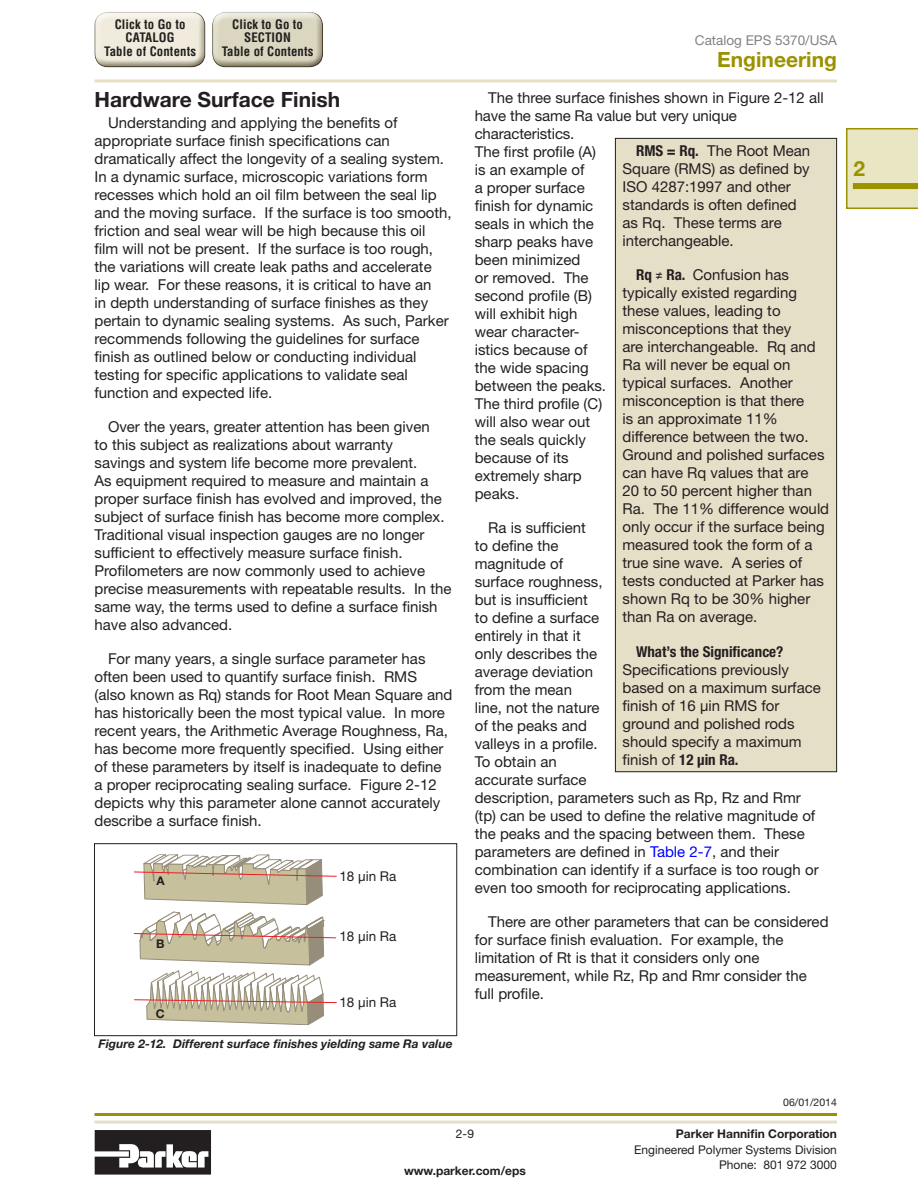
<style>
.page{position:relative;width:918px;height:1188px;background:#fff}
.page>*{position:absolute;margin:0;border:0;box-sizing:border-box;transform-origin:0 0}
.t1{font:700 21px "Helvetica Neue LT Std";color:#231f20}
.t2{font:700 21px "Helvetica Neue LT Std";color:#9c9200}
.t3{font:15px/18px "Helvetica Neue LT Std";color:#231f20}
.t4{font:700 condensed 15px "Helvetica Neue LT Std";color:#231f20}
.t5{font:13.5px "Helvetica Neue LT Std";color:#231f20}
.t6{font:13.5px "Helvetica Neue LT Std";color:#808285}
.t7{font:700 condensed 12.75px/13.5px "Helvetica";letter-spacing:.01em;color:#231f20;text-align:center}
.t8{font:italic 700 12px "Helvetica Neue LT Std";color:#231f20}
.t9{font:12px/15.3px "Helvetica Neue LT Std";color:#231f20;text-align:right}
.t10{font:700 12px "Helvetica Neue LT Std";color:#231f20}
.t11{font:10.5px "Helvetica Neue LT Std";color:#231f20}
.s1{color:#00f}
.s2{font-weight:700;font-stretch:condensed}
</style>
<div class="page">
<hr style="left:94px;top:1121px;width:743px;height:3px;background:#e6dfc8">
<hr style="left:94px;top:1113px;width:743px;height:3px;background:#9c9200">
<svg style="left:95px;top:1130px;width:116px;height:45px"></svg>
<svg style="left:846px;top:128px;width:72px;height:81px;background:#e4e0b7"></svg>
<div style="left:853px;top:183px;width:65px;height:6px;background:#9c9200"></div>
<div style="left:91px;top:13px;width:122px;height:57px;background:#60553e;opacity:.75"></div>
<div style="left:205px;top:4px;width:122px;height:61px;background:#fff"></div>
<div style="left:208px;top:13px;width:123px;height:57px;background:#60553e;opacity:.75"></div>
<hr style="left:94px;top:79px;width:743px;height:3px;background:#e6dfc8">
<div style="left:615px;top:138px;width:222px;height:634px;background:#e6dfc8"></div>
<div style="left:615px;top:138px;width:222px;height:634px;border:1px solid #231f20"></div>
<div style="left:94px;top:843px;width:363px;height:193px;border:1px solid #231f20"></div>
<svg style="left:133px;top:854px;width:204px;height:171px"></svg>
<p class="t7" style="left:104px;top:17px;width:93px">Click to Go to<br>CATALOG<br>Table of Contents</p>
<p class="t7" style="left:222px;top:17px;width:93px">Click to Go to<br>SECTION<br>Table of Contents</p>
<h1 class="t1" style="left:94px;top:86px;width:247px">Hardware Surface Finish</h1>
<p class="t3" style="left:94px;top:113px;width:359px;text-indent:14px">Understanding and applying the benefits of appropriate surface finish specifications can dramatically affect the longevity of a sealing system.<br>In a dynamic surface, microscopic variations form recesses which hold an oil film between the seal lip and the moving surface. If the surface is too smooth, friction and seal wear will be high because this oil film will not be present. If the surface is too rough, the variations will create leak paths and accelerate<br>lip wear. For these reasons, it is critical to have an<br>in depth understanding of surface finishes as they pertain to dynamic sealing systems. As such, Parker recommends following the guidelines for surface finish as outlined below or conducting individual testing for specific applications to validate seal function and expected life.</p>
<p class="t3" style="left:94px;top:418px;width:359px;text-indent:14px">Over the years, greater attention has been given<br>to this subject as realizations about warranty<br>savings and system life become more prevalent.<br>As equipment required to measure and maintain a proper surface finish has evolved and improved, the subject of surface finish has become more complex.<br>Traditional visual inspection gauges are no longer sufficient to effectively measure surface finish.<br>Profilometers are now commonly used to achieve precise measurements with repeatable results. In the same way, the terms used to define a surface finish have also advanced.</p>
<p class="t3" style="left:94px;top:650px;width:359px;text-indent:14px">For many years, a single surface parameter has often been used to quantify surface finish. RMS<br>(also known as Rq) stands for Root Mean Square and has historically been the most typical value. In more recent years, the Arithmetic Average Roughness, Ra, has become more frequently specified. Using either of these parameters by itself is inadequate to define a proper reciprocating sealing surface. Figure 2-12 depicts why this parameter alone cannot accurately describe a surface finish.</p>
<p class="t10" style="left:156px;top:873px;width:10px">A</p>
<p class="t10" style="left:156px;top:936px;width:10px">B</p>
<p class="t10" style="left:156px;top:1006px;width:10px">C</p>
<p class="t5" style="left:339px;top:868px;width:59px">18 µin Ra</p>
<p class="t5" style="left:339px;top:928px;width:59px">18 µin Ra</p>
<p class="t5" style="left:339px;top:994px;width:59px">18 µin Ra</p>
<p class="t8" style="left:99px;top:1036px;width:356px">Figure 2-12. Different surface finishes yielding same Ra value</p>
<p class="t6" style="left:695px;top:32px;width:144px">Catalog EPS 5370/USA</p>
<h1 class="t2" style="left:717px;top:47px;width:121px">Engineering</h1>
<p class="t3" style="left:475px;top:88px;width:351px;text-indent:14px">The three surface finishes shown in Figure 2-12 all have the same Ra value but very unique characteristics.<br>The first profile (A)<br>is an example of<br>a proper surface<br>finish for dynamic<br>seals in which the<br>sharp peaks have<br>been minimized<br>or removed. The<br>second profile (B)<br>will exhibit high<br>wear character-<br>istics because of<br>the wide spacing<br>between the peaks.<br>The third profile (C)<br>will also wear out<br>the seals quickly<br>because of its<br>extremely sharp<br>peaks.</p>
<p class="t3" style="left:475px;top:518px;width:345px;text-indent:14px">Ra is sufficient<br>to define the<br>magnitude of<br>surface roughness,<br>but is insufficient<br>to define a surface<br>entirely in that it<br>only describes the<br>average deviation<br>from the mean<br>line, not the nature<br>of the peaks and<br>valleys in a profile.<br>To obtain an<br>accurate surface<br>description, parameters such as Rp, Rz and Rmr (tp) can be used to define the relative magnitude of the peaks and the spacing between them. These parameters are defined in <span class="s1">Table 2-7</span>, and their combination can identify if a surface is too rough or even too smooth for reciprocating applications.</p>
<p class="t3" style="left:475px;top:912px;width:355px;text-indent:14px">There are other parameters that can be considered for surface finish evaluation. For example, the limitation of Rt is that it considers only one measurement, while Rz, Rp and Rmr consider the full profile.</p>
<p class="t3" style="left:623px;top:142px;width:189px;text-indent:14px"><span class="s2">RMS = Rq.</span> The Root Mean<br>Square (RMS) as defined by<br>ISO 4287:1997 and other standards is often defined as Rq. These terms are interchangeable.</p>
<p class="t3" style="left:623px;top:266px;width:208px;text-indent:14px"><span class="s2">Rq ≠ Ra.</span> Confusion has typically existed regarding these values, leading to misconceptions that they<br>are interchangeable. Rq and<br>Ra will never be equal on typical surfaces. Another misconception is that there<br>is an approximate 11% difference between the two.<br>Ground and polished surfaces can have Rq values that are<br>20 to 50 percent higher than<br>Ra. The 11% difference would only occur if the surface being measured took the form of a true sine wave. A series of tests conducted at Parker has shown Rq to be 30% higher than Ra on average.</p>
<p class="t4" style="left:636px;top:642px;width:149px">What’s the Significance?</p>
<p class="t3" style="left:623px;top:660px;width:200px">Specifications previously based on a maximum surface finish of 16 µin RMS for ground and polished rods should specify a maximum finish of <span class="s2">12 µin Ra.</span></p>
<h1 class="t2" style="left:854px;top:156px;width:13px">2</h1>
<p class="t9" style="left:456px;top:1126px;width:20px">2-9</p>
<p class="t10" style="left:404px;top:1164px;width:123px">www.parker.com/eps</p>
<p class="t11" style="left:783px;top:1096px;width:55px">06/01/2014</p>
<p class="t10" style="left:676px;top:1127px;width:163px">Parker Hannifin Corporation</p>
<p class="t9" style="left:634px;top:1142px;width:204px">Engineered Polymer Systems Division<br>Phone: 801 972 3000</p>
</div>
